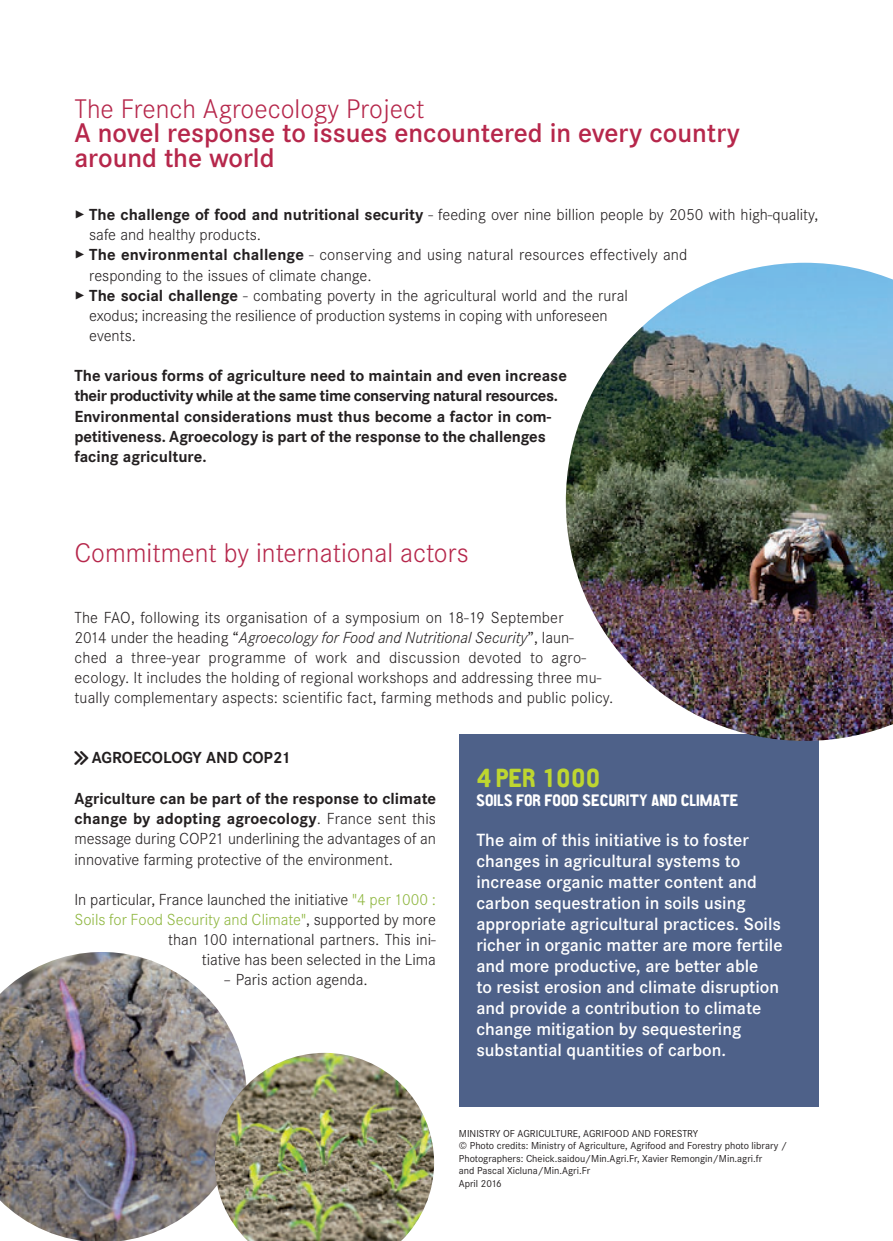
<style>
.page{position:relative;width:893px;height:1241px;background:#fff}
.page>*{position:absolute;margin:0;border:0;box-sizing:border-box;transform-origin:0 0}
.t1{font:600 28px/24.5px "Corporate S";color:#b6274b}
.t2{font:300 28px "Corporate S";color:#b6274b}
.t3{font:26.25px "CA Aires Pro";color:#bed630}
.t4{font:600 18.38px/21px "Corporate S";color:#fff}
.t5{font:300 16.62px/20.1px "Corporate S";color:#231f20}
.t6{font:700 16.62px/20.1px "Corporate S";letter-spacing:-.005em;color:#231f20}
.t7{font:16.62px "CA Aires Pro";color:#fff}
.t8{font:10.5px/12.6px "Corporate S";color:#231f20}
.s1{font-weight:700}
.s2{font-style:italic}
.s3{color:#8eb63e}
</style>
<div class="page">
<div style="left:459px;top:734px;width:360px;height:372px;background:#4e6189"></div>
<img style="left:566px;top:263px;width:327px;height:477px">
<img style="left:0;top:952px;width:240px;height:288px">
<img style="left:215px;top:1052px;width:219px;height:188px">
<h1 class="t2" style="left:74px;top:92px;width:351px">The French Agroecology Project</h1>
<h1 class="t1" style="left:74px;top:120px;width:667px">A novel response to issues encountered in every country around the world</h1>
<p class="t5" style="left:89px;top:204px;width:731px;text-indent:-15px">✓ <span class="s1">The challenge of food and nutritional security</span> - feeding over nine billion people by 2050 with high-quality, safe and healthy products.</p>
<p class="t5" style="left:89px;top:244px;width:600px;text-indent:-15px">✓ <span class="s1">The environmental challenge</span> - conserving and using natural resources effectively and responding to the issues of climate change.</p>
<p class="t5" style="left:89px;top:285px;width:540px;text-indent:-15px">✓ <span class="s1">The social challenge</span> - combating poverty in the agricultural world and the rural exodus; increasing the resilience of production systems in coping with unforeseen events.</p>
<p class="t6" style="left:74px;top:365px;width:494px">The various forms of agriculture need to maintain and even increase their productivity while at the same time conserving natural resources.<br>Environmental considerations must thus become a factor in com&shy;petitiveness. Agroecology is part of the response to the challenges facing agriculture.</p>
<h1 class="t2" style="left:74px;top:536px;width:396px">Commitment by international actors</h1>
<p class="t5" style="left:74px;top:607px;width:541px">The FAO, following its organisation of a symposium on 18-19 September<br>2014 under the heading “<span class="s2">Agroecology for Food and Nutritional Security</span>”, laun-<br>ched a three-year programme of work and discussion devoted to agro&shy;ecology. It includes the holding of regional workshops and addressing three mu&shy;tually complementary aspects: scientific fact, farming methods and public policy.</p>
<p class="t6" style="left:92px;top:747px;width:200px">AGROECOLOGY AND COP21</p>
<p class="t5" style="left:74px;top:788px;width:363px;text-align:justify"><span class="s1">Agriculture can be part of the response to climate change by adopting agroecology</span>. France sent this message during COP21 underlining the advantages of an innovative farming protective of the environment.</p>
<p class="t5" style="left:74px;top:888px;width:363px;text-align:right">In particular, France launched the initiative <span class="s3">"4 per 1000 :<br>Soils for Food Security and Climate"</span>, supported by more than 100 international partners. This ini-<br>tiative has been selected in the Lima</p>
<p class="t5" style="left:223px;top:969px;width:146px">– Paris action agenda.</p>
<h2 class="t3" style="left:476px;top:768px;width:126px">4 PER 1000</h2>
<p class="t7" style="left:476px;top:794px;width:264px">SOILS FOR FOOD SECURITY AND CLIMATE</p>
<p class="t4" style="left:476px;top:829px;width:308px">The aim of this initiative is to foster changes in agricultural systems to increase organic matter content and carbon sequestration in soils using appropriate agricultural practices. Soils richer in organic matter are more fertile and more productive, are better able<br>to resist erosion and climate disruption and provide a contribution to climate change mitigation by sequestering substantial quantities of carbon.</p>
<p class="t8" style="left:459px;top:1126px;width:330px">MINISTRY OF AGRICULTURE, AGRIFOOD AND FORESTRY<br>© Photo credits: Ministry of Agriculture, Agrifood and Forestry photo library / Photographers: Cheick.saidou/Min.Agri.Fr, Xavier Remongin/Min.agri.fr<br>and Pascal Xicluna/Min.Agri.Fr<br>April 2016</p>
</div>
